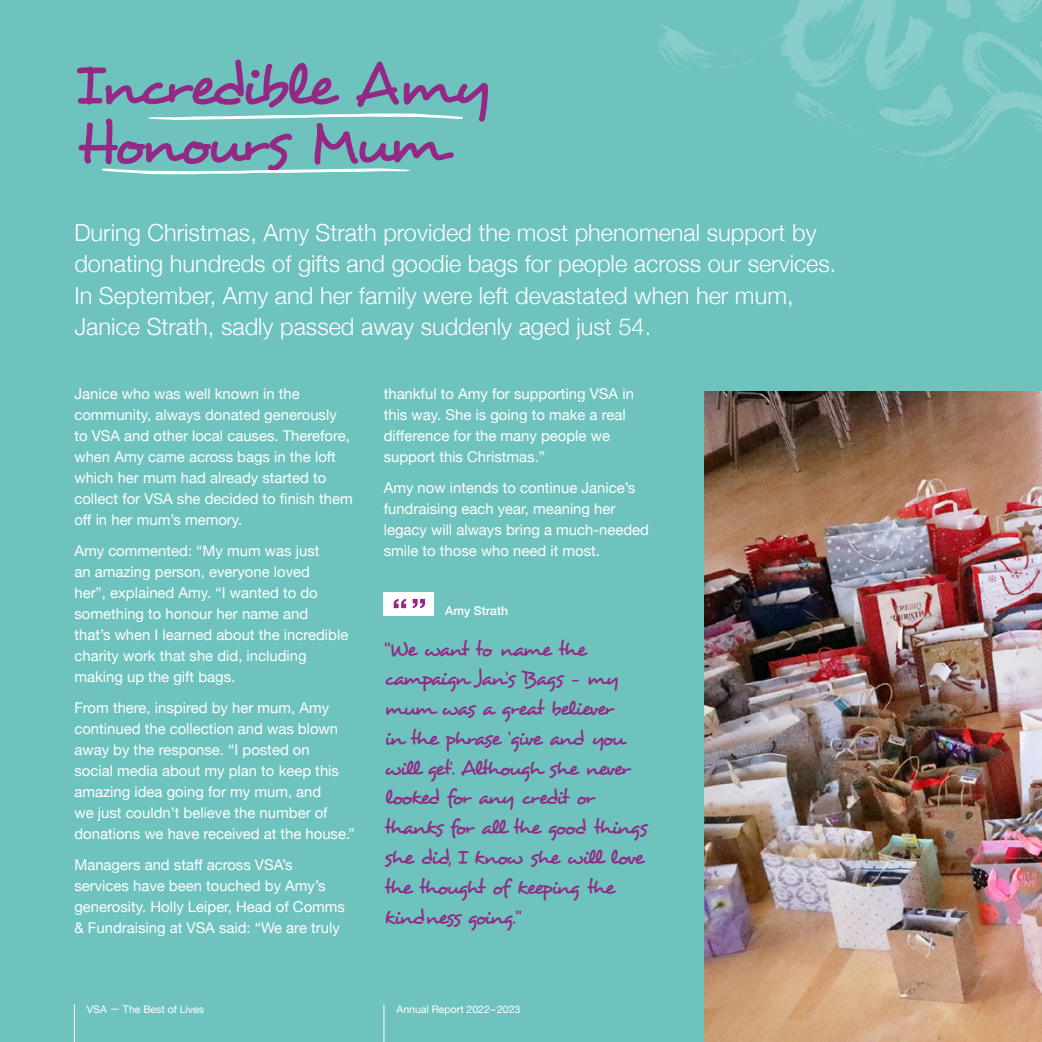
<style>
.page{position:relative;width:1042px;height:1042px;background:#6ec3bf}
.page>*{position:absolute;margin:0;border:0;box-sizing:border-box;transform-origin:0 0}
.t1{font:61.25px/57.8px "Desyrel";letter-spacing:-.085em;color:#942885}
.t2{font:300 23.62px/31.5px "Helvetica Neue";color:#fff}
.t3{font:21px/29.8px "Desyrel";letter-spacing:-.09em;color:#942885}
.t4{font:14.88px/21px "Helvetica Neue";color:#fff}
.t5{font:500 12.25px "Helvetica Neue";color:#fff}
.t6{font:10.5px "Helvetica Neue";color:#fff}
</style>
<div class="page">
<img style="left:704px;top:392px;width:338px;height:650px">
<hr style="left:384px;top:1004px;width:1px;height:38px;background:#fff">
<hr style="left:74px;top:1004px;width:1px;height:38px;background:#fff">
<svg style="left:101px;top:168px;width:309px;height:7px"></svg>
<svg style="left:148px;top:113px;width:315px;height:7px"></svg>
<div style="left:384px;top:592px;width:50px;height:23px;background:#fff"></div>
<svg style="left:394px;top:599px;width:31px;height:9px"></svg>
<img style="left:657px;top:0;width:385px;height:165px">
<h1 class="t1" style="left:75px;top:57px;width:418px">Incredible Amy<br>Honours Mum</h1>
<p class="t2" style="left:74px;top:215px;width:763px">During Christmas, Amy Strath provided the most phenomenal support by donating hundreds of gifts and goodie bags for people across our services.<br>In September, Amy and her family were left devastated when her mum, Janice Strath, sadly passed away suddenly aged just 54.</p>
<p class="t4" style="left:74px;top:384px;width:280px">Janice who was well known in the community, always donated generously to VSA and other local causes. Therefore, when Amy came across bags in the loft which her mum had already started to collect for VSA she decided to finish them off in her mum’s memory.</p>
<p class="t4" style="left:74px;top:541px;width:275px">Amy commented: “My mum was just<br>an amazing person, everyone loved<br>her”, explained Amy. “I wanted to do something to honour her name and<br>that’s when I learned about the incredible charity work that she did, including making up the gift bags.</p>
<p class="t4" style="left:74px;top:698px;width:282px">From there, inspired by her mum, Amy continued the collection and was blown away by the response. “I posted on<br>social media about my plan to keep this amazing idea going for my mum, and<br>we just couldn’t believe the number of donations we have received at the house.”</p>
<p class="t4" style="left:74px;top:855px;width:272px">Managers and staff across VSA’s services have been touched by Amy’s generosity. Holly Leiper, Head of Comms &amp; Fundraising at VSA said: “We are truly</p>
<p class="t4" style="left:384px;top:384px;width:252px">thankful to Amy for supporting VSA in this way. She is going to make a real difference for the many people we support this Christmas.”</p>
<p class="t4" style="left:384px;top:478px;width:267px">Amy now intends to continue Janice’s fundraising each year, meaning her legacy will always bring a much-needed smile to those who need it most.</p>
<p class="t5" style="left:445px;top:601px;width:64px">Amy Strath</p>
<p class="t3" style="left:384px;top:634px;width:264px">“We want to name the campaign Jan’s Bags - my mum was a great believer<br>in the phrase ‘give and you will get’. Although she never looked for any credit or thanks for all the good things she did, I know she will love the thought of keeping the kindness going.”</p>
<p class="t6" style="left:87px;top:1001px;width:119px">VSA — The Best of Lives</p>
<p class="t6" style="left:396px;top:1001px;width:125px">Annual Report 2022–2023</p>
</div>
